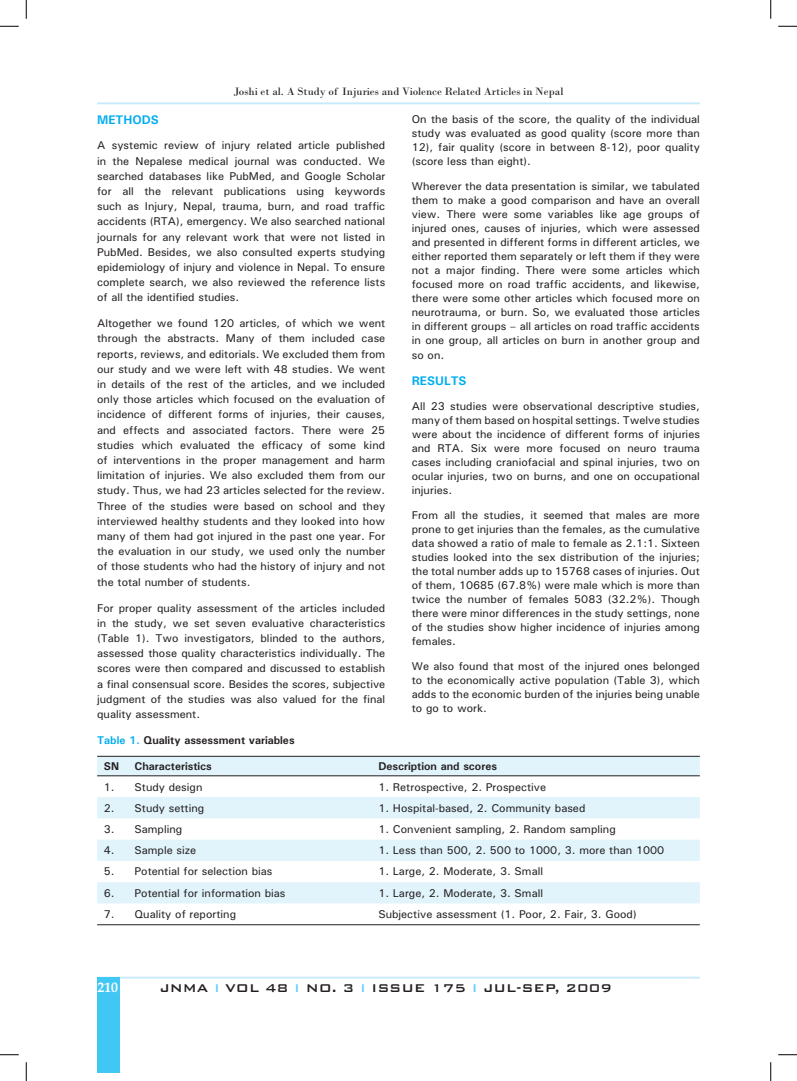
<style>
.page{position:relative;width:797px;height:1081px;background:#fff}
.page>*{position:absolute;margin:0;border:0;box-sizing:border-box;transform-origin:0 0}
.t1{font:500 15px "Bank Gothic BT";color:#231f20}
.t2{font:700 13.75px "Book Antiqua";color:#fff}
.t3{font:700 12.5px "Univers";color:#00aeef}
.t4{font:500 11.25px/14px "Univers";color:#231f20;text-align:justify}
.t5{font:700 11.25px "Univers";color:#231f20}
.t6{font:11.25px "Bodoni";color:#231f20}
.s1{color:#00aeef}
.s2{color:#6bcff6}
</style>
<div class="page">
<hr style="left:97px;top:976px;width:602px;height:2px;background:#c6eafa">
<hr style="left:97px;top:102px;width:602px;height:2px;background:#c6eafa">
<div style="left:97px;top:976px;width:22px;height:96px;background:#40c7f4"></div>
<svg style="left:97px;top:756px;width:602px;height:147px;fill:#e1f4fc"></svg>
<hr style="left:97px;top:755px;width:602px;height:1px;background:#231f20">
<hr style="left:97px;top:775px;width:602px;height:1px;background:#231f20">
<hr style="left:97px;top:923px;width:602px;height:1px;background:#231f20">
<svg style="left:0;top:25px;width:19px;height:2px"></svg>
<svg style="left:778px;top:25px;width:19px;height:2px"></svg>
<svg style="left:0;top:1054px;width:19px;height:1px"></svg>
<svg style="left:778px;top:1054px;width:19px;height:1px"></svg>
<svg style="left:25px;top:0;width:2px;height:19px"></svg>
<svg style="left:25px;top:1062px;width:2px;height:18px"></svg>
<svg style="left:770px;top:0;width:1px;height:19px"></svg>
<svg style="left:770px;top:1062px;width:1px;height:18px"></svg>
<p class="t6" style="left:233px;top:87px;width:331px">Joshi et al. A Study of Injuries and Violence Related Articles in Nepal</p>
<p class="t3" style="left:97px;top:114px;width:63px">METHODS</p>
<p class="t4" style="left:97px;top:139px;width:290px;line-height:15.2px">A systemic review of injury related article published in the Nepalese medical journal was conducted. We searched databases like PubMed, and Google Scholar for all the relevant publications using keywords such as Injury, Nepal, trauma, burn, and road traffic accidents (RTA), emergency. We also searched national journals for any relevant work that were not listed in PubMed. Besides, we also consulted experts studying epidemiology of injury and violence in Nepal. To ensure complete search, we also reviewed the reference lists of all the identified studies.</p>
<p class="t4" style="left:97px;top:317px;width:290px;line-height:15.1px">Altogether we found 120 articles, of which we went through the abstracts. Many of them included case reports, reviews, and editorials. We excluded them from our study and we were left with 48 studies. We went in details of the rest of the articles, and we included only those articles which focused on the evaluation of incidence of different forms of injuries, their causes, and effects and associated factors. There were 25 studies which evaluated the efficacy of some kind of interventions in the proper management and harm limitation of injuries. We also excluded them from our study. Thus, we had 23 articles selected for the review.<br>Three of the studies were based on school and they interviewed healthy students and they looked into how many of them had got injured in the past one year. For the evaluation in our study, we used only the number of those students who had the history of injury and not the total number of students.</p>
<p class="t4" style="left:97px;top:601px;width:290px;line-height:15.1px">For proper quality assessment of the articles included in the study, we set seven evaluative characteristics (Table 1). Two investigators, blinded to the authors, assessed those quality characteristics individually. The scores were then compared and discussed to establish a final consensual score. Besides the scores, subjective judgment of the studies was also valued for the final quality assessment.</p>
<p class="t5" style="left:97px;top:735px;width:199px"><span class="s1">Table 1.</span> Quality assessment variables</p>
<p class="t5" style="left:104px;top:761px;width:17px">SN</p>
<p class="t5" style="left:135px;top:761px;width:79px">Characteristics</p>
<p class="t5" style="left:378px;top:761px;width:120px">Description and scores</p>
<p class="t4" style="left:104px;top:780px;width:100px">1. Study design</p>
<p class="t4" style="left:378px;top:780px;width:169px">1. Retrospective, 2. Prospective</p>
<p class="t4" style="left:104px;top:801px;width:102px">2. Study setting</p>
<p class="t4" style="left:378px;top:801px;width:208px">1. Hospital-based, 2. Community based</p>
<p class="t4" style="left:104px;top:822px;width:80px">3. Sampling</p>
<p class="t4" style="left:378px;top:822px;width:239px">1. Convenient sampling, 2. Random sampling</p>
<p class="t4" style="left:104px;top:844px;width:94px">4. Sample size</p>
<p class="t4" style="left:378px;top:844px;width:287px">1. Less than 500, 2. 500 to 1000, 3. more than 1000</p>
<p class="t4" style="left:104px;top:865px;width:170px">5. Potential for selection bias</p>
<p class="t4" style="left:378px;top:865px;width:166px">1. Large, 2. Moderate, 3. Small</p>
<p class="t4" style="left:104px;top:886px;width:183px">6. Potential for information bias</p>
<p class="t4" style="left:378px;top:886px;width:166px">1. Large, 2. Moderate, 3. Small</p>
<p class="t4" style="left:104px;top:907px;width:134px">7. Quality of reporting</p>
<p class="t4" style="left:378px;top:907px;width:260px">Subjective assessment (1. Poor, 2. Fair, 3. Good)</p>
<p class="t4" style="left:412px;top:113px;width:290px">On the basis of the score, the quality of the individual study was evaluated as good quality (score more than 12), fair quality (score in between 8-12), poor quality (score less than eight).</p>
<p class="t4" style="left:412px;top:180px;width:290px">Wherever the data presentation is similar, we tabulated them to make a good comparison and have an overall view. There were some variables like age groups of injured ones, causes of injuries, which were assessed and presented in different forms in different articles, we either reported them separately or left them if they were not a major finding. There were some articles which focused more on road traffic accidents, and likewise, there were some other articles which focused more on neurotrauma, or burn. So, we evaluated those articles in different groups – all articles on road traffic accidents in one group, all articles on burn in another group and so on.</p>
<p class="t3" style="left:412px;top:375px;width:56px">RESULTS</p>
<p class="t4" style="left:412px;top:399px;width:290px">All 23 studies were observational descriptive studies, many of them based on hospital settings. Twelve studies were about the incidence of different forms of injuries and RTA. Six were more focused on neuro trauma cases including craniofacial and spinal injuries, two on ocular injuries, two on burns, and one on occupational injuries.</p>
<p class="t4" style="left:412px;top:508px;width:290px">From all the studies, it seemed that males are more prone to get injuries than the females, as the cumulative data showed a ratio of male to female as 2.1:1. Sixteen studies looked into the sex distribution of the injuries; the total number adds up to 15768 cases of injuries. Out of them, 10685 (67.8%) were male which is more than twice the number of females 5083 (32.2%). Though there were minor differences in the study settings, none of the studies show higher incidence of injuries among females.</p>
<p class="t4" style="left:412px;top:660px;width:290px">We also found that most of the injured ones belonged to the economically active population (Table 3), which adds to the economic burden of the injuries being unable to go to work.</p>
<p class="t2" style="left:98px;top:982px;width:22px">210</p>
<h1 class="t1" style="left:160px;top:977px;width:454px">JNMA <span class="s2">I</span> VOL 48 <span class="s2">I</span> NO. 3 <span class="s2">I</span> ISSUE 175 <span class="s2">I</span> JUL-SEP, 2009</h1>
</div>
